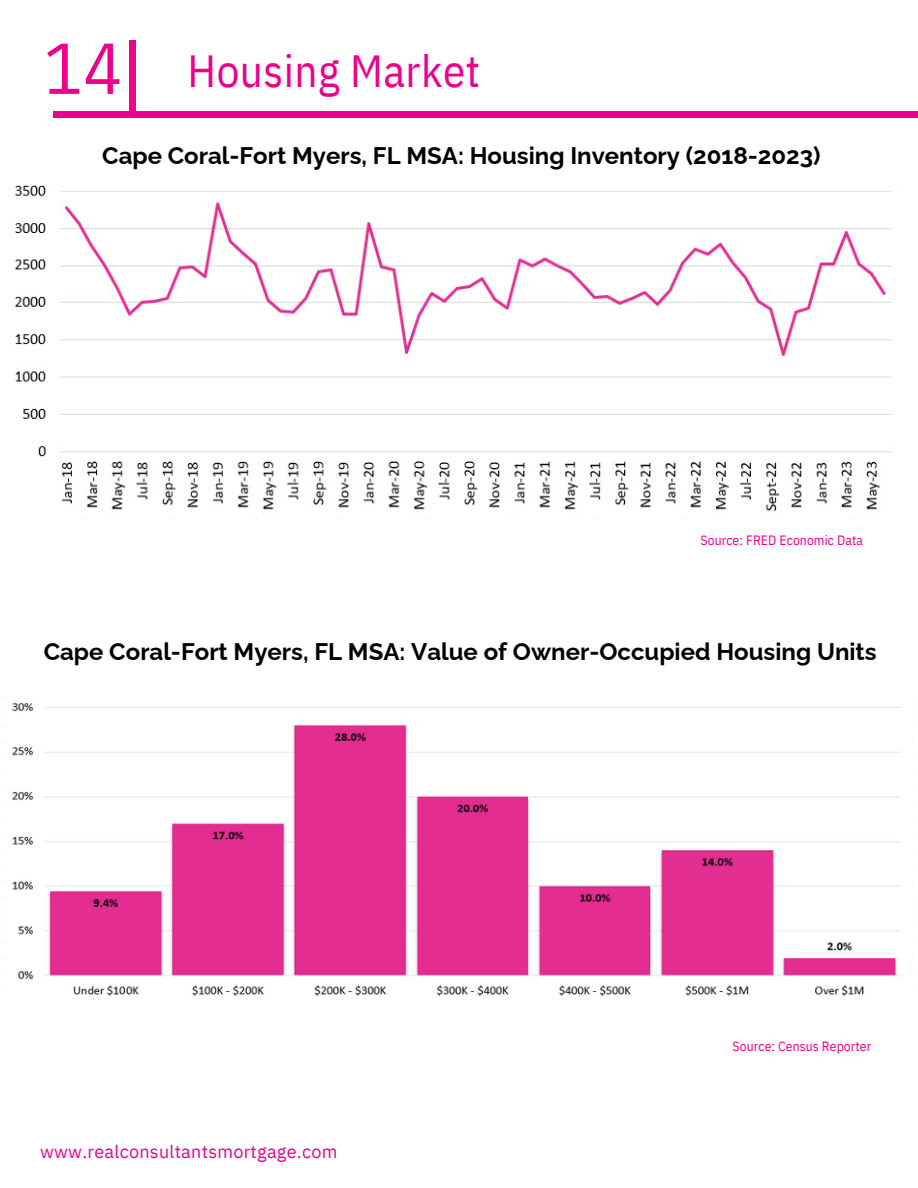
<style>
.page{position:relative;width:918px;height:1188px;background:#fff}
.page>*{position:absolute;margin:0;border:0;box-sizing:border-box;transform-origin:0 0}
.t1{font:72px "IBM Plex Sans Cond";color:#ec008c}
.t2{font:45px "IBM Plex Sans Cond";letter-spacing:.01em;color:#ec008c}
.t3{font:700 24px "Raleway";color:#000}
.t4{font:18px "IBM Plex Sans";letter-spacing:.015em;color:#ec008c}
.t5{font:13.5px "IBM Plex Sans Cond";letter-spacing:.01em;color:#ec008c}
</style>
<div class="page">
<img style="left:5px;top:703px;width:908px;height:293px">
<img style="left:14px;top:185px;width:877px;height:335px">
<div style="left:54px;top:112px;width:864px;height:6px;background:#ec008c"></div>
<div style="left:130px;top:40px;width:6px;height:72px;background:#ec008c"></div>
<p class="t1" style="left:44px;top:20px;width:80px">14</p>
<p class="t2" style="left:188px;top:40px;width:294px">Housing Market</p>
<p class="t3" style="left:102px;top:141px;width:720px">Cape Coral-Fort Myers, FL MSA: Housing Inventory (2018-2023)</p>
<p class="t5" style="left:701px;top:531px;width:164px">Source: FRED Economic Data</p>
<p class="t3" style="left:44px;top:638px;width:834px">Cape Coral-Fort Myers, FL MSA: Value of Owner-Occupied Housing Units</p>
<p class="t4" style="left:40px;top:1139px;width:299px">www.realconsultantsmortgage.com</p>
<p class="t5" style="left:733px;top:1038px;width:140px">Source: Census Reporter</p>
</div>
